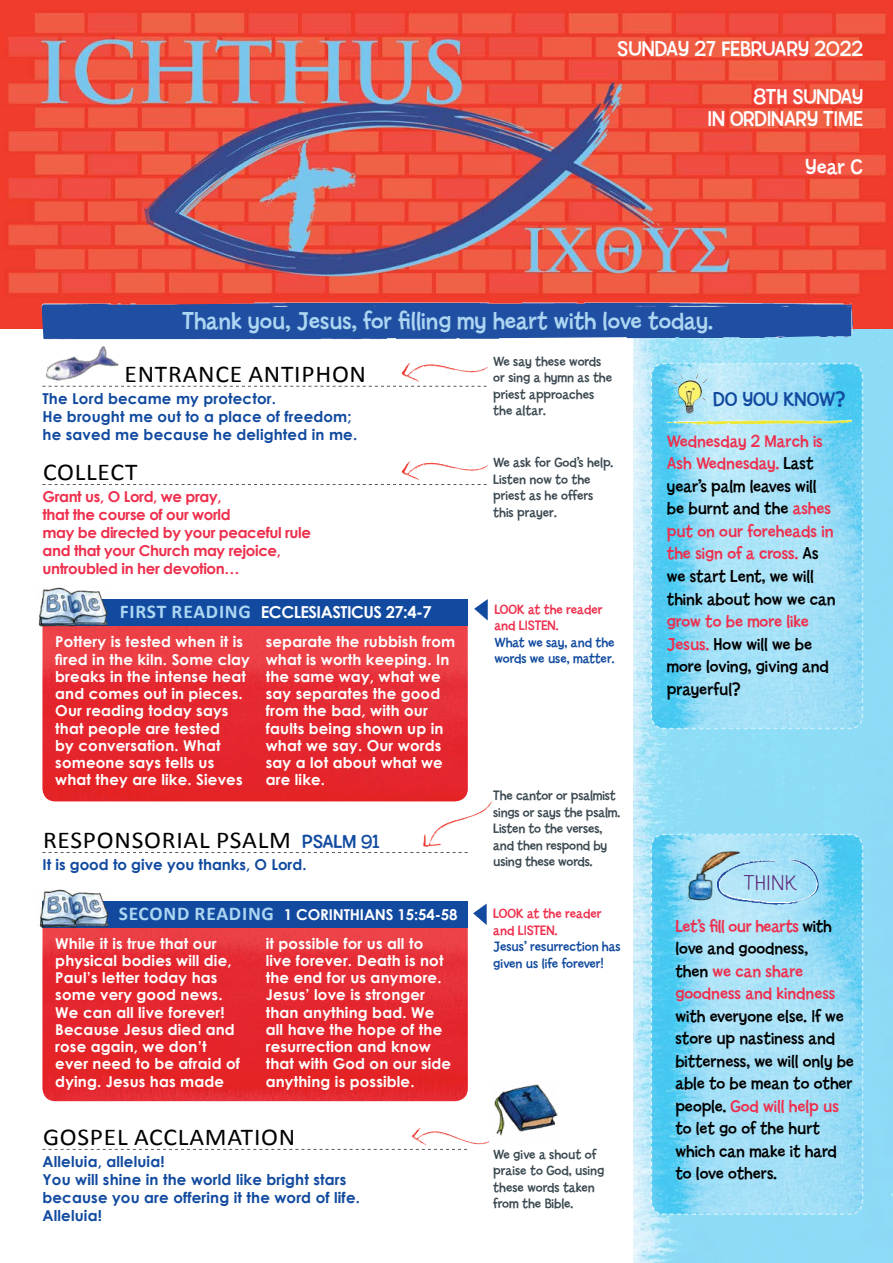
<style>
.page{position:relative;width:893px;height:1263px;background:#fff}
.page>*{position:absolute;margin:0;border:0;box-sizing:border-box;transform-origin:0 0}
.t1{font:25.5px "Billy Std";color:#acd6f2}
.t2{font:24.15px "Calibri";letter-spacing:.03em;color:#000;scale:1.05 1}
.t3{font:22.5px/48px "Billy Std";letter-spacing:-.01em;color:#fff;text-align:right}
.t4{font:300 22.5px "Billy Std";letter-spacing:.03em;color:#5d2f7e;scale:1.06 1}
.t5{font:21px "Billy Std";color:#114a9f}
.t6{font:18px/22.5px "Billy Std";color:#000}
.t7{font:18px/22.5px "Billy Std";color:#ee2f4d}
.t8{font:700 16.5px "Century Gothic";letter-spacing:-.03em;color:#fff}
.t9{font:700 15px/17.2px "Century Gothic";letter-spacing:.01em;color:#fff}
.t10{font:700 15px/18px "Century Gothic";letter-spacing:.01em;color:#114a9f}
.t11{font:700 15px/18px "Century Gothic";letter-spacing:-.025em;color:#ee2f4d}
.t12{font:14.25px/16.5px "Billy Std";color:#3b4951}
.t13{font:14.25px/16.5px "Billy Std";color:#114a9f}
.t14{font:14.25px/16.5px "Billy Std";color:#ee2f4d}
.s1{color:#ee2f4d}
.s2{font-family:"Calibri";font-size:19.5px;color:#acd6f2}
.s3{font-family:"Billy Std";font-size:19.95px;color:#114a9f}
.s4{color:#000}
</style>
<div class="page">
<svg style="left:43px;top:912px;width:425px;height:189px;background:#e42a31"></svg>
<div style="left:43px;top:610px;width:425px;height:191px;background:linear-gradient(to bottom,#ec424a,#e21c23);border-radius:13px"></div>
<img style="left:634px;top:328px;width:259px;height:935px">
<img style="left:0;top:0;width:893px;height:328px">
<svg style="left:43px;top:1149px;width:424px;height:1px"></svg>
<svg style="left:43px;top:386px;width:444px;height:1px"></svg>
<svg style="left:43px;top:484px;width:444px;height:1px"></svg>
<img style="left:45px;top:339px;width:76px;height:48px">
<svg style="left:43px;top:852px;width:425px;height:1px"></svg>
<div style="left:43px;top:901px;width:425px;height:26px;background:#114a9f"></div>
<img style="left:39px;top:889px;width:73px;height:43px">
<svg style="left:650px;top:362px;width:214px;height:368px;background:#94dcf6"></svg>
<img style="left:672px;top:374px;width:36px;height:39px">
<img style="left:667px;top:420px;width:185px;height:5px">
<div style="left:43px;top:599px;width:425px;height:26px;background:#114a9f"></div>
<img style="left:38px;top:587px;width:72px;height:43px">
<svg style="left:474px;top:599px;width:14px;height:21px"></svg>
<svg style="left:473px;top:903px;width:14px;height:22px"></svg>
<div style="left:42px;top:303px;width:811px;height:36px;background:#204fa2"></div>
<img style="left:401px;top:363px;width:87px;height:19px">
<img style="left:401px;top:461px;width:87px;height:19px">
<img style="left:423px;top:801px;width:69px;height:46px">
<img style="left:494px;top:1084px;width:63px;height:52px">
<img style="left:411px;top:1128px;width:79px;height:18px">
<svg style="left:650px;top:833px;width:214px;height:383px;background:#90dbf5"></svg>
<img style="left:685px;top:848px;width:59px;height:54px">
<img style="left:710px;top:859px;width:114px;height:46px">
<h3 class="t3" style="left:617px;top:25px;width:247px">SUNDAY 27 FEBRUARY 2022<br>8TH SUNDAY</h3>
<h3 class="t3" style="left:708px;top:96px;width:157px">IN ORDINARY TIME<br>Year C</h3>
<h1 class="t1" style="left:182px;top:307px;width:532px">Thank you, Jesus, for filling my heart with love today.</h1>
<p class="t12" style="left:493px;top:353px;width:120px">We say these words or sing a hymn as the priest approaches the altar.</p>
<h2 class="t2" style="left:125px;top:358px;width:232px">ENTRANCE ANTIPHON</h2>
<p class="t10" style="left:43px;top:389px;width:316px">The Lord became my protector.<br>He brought me out to a place of freedom; he saved me because he delighted in me.</p>
<h2 class="t2" style="left:43px;top:457px;width:91px">COLLECT</h2>
<p class="t11" style="left:43px;top:487px;width:270px">Grant us, O Lord, we pray,<br>that the course of our world<br>may be directed by your peaceful rule and that your Church may rejoice, untroubled in her devotion…</p>
<h3 class="t5" style="left:713px;top:388px;width:134px">DO YOU KNOW?</h3>
<p class="t6" style="left:667px;top:430px;width:170px"><span class="s1">Wednesday 2 March is<br>Ash Wednesday.</span> Last year’s palm leaves will be burnt and the <span class="s1">ashes put on our foreheads in the sign of a cross.</span> As we start Lent, we will think about how we can</p>
<p class="t6" style="left:667px;top:610px;width:164px"><span class="s1">grow to be more like<br>Jesus.</span> How will we be more loving, giving and prayerful?</p>
<p class="t12" style="left:493px;top:455px;width:121px">We ask for God’s help.<br>Listen now to the priest as he offers this prayer.</p>
<p class="t14" style="left:494px;top:601px;width:110px">LOOK at the reader and LISTEN.</p>
<p class="t13" style="left:494px;top:634px;width:122px">What we say, and the words we use, matter.</p>
<p class="t8" style="left:120px;top:602px;width:314px"><span class="s2">FIRST READING</span> ECCLESIASTICUS 27:4-7</p>
<p class="t9" style="left:55px;top:633px;width:196px">Pottery is tested when it is fired in the kiln. Some clay breaks in the intense heat and comes out in pieces.<br>Our reading today says that people are tested<br>by conversation. What someone says tells us what they are like. Sieves</p>
<p class="t9" style="left:266px;top:633px;width:191px">separate the rubbish from what is worth keeping. In the same way, what we say separates the good from the bad, with our faults being shown up in what we say. Our words say a lot about what we are like.</p>
<h2 class="t2" style="left:43px;top:824px;width:322px">RESPONSORIAL PSALM <span class="s3">PSALM 91</span></h2>
<p class="t10" style="left:43px;top:855px;width:265px">It is good to give you thanks, O Lord.</p>
<p class="t9" style="left:55px;top:900px;width:404px;line-height:28.2px;text-indent:63px"><span class="s2">SECOND READING</span> 1 CORINTHIANS 15:54-58<br>While it is true that our</p>
<p class="t9" style="left:55px;top:951px;width:186px">physical bodies will die,<br>Paul’s letter today has some very good news.<br>We can all live forever!<br>Because Jesus died and rose again, we don’t ever need to be afraid of dying. Jesus has made</p>
<p class="t9" style="left:266px;top:934px;width:187px">it possible for us all to live forever. Death is not the end for us anymore.<br>Jesus’ love is stronger than anything bad. We all have the hope of the resurrection and know that with God on our side anything is possible.</p>
<h2 class="t2" style="left:43px;top:1121px;width:242px">GOSPEL ACCLAMATION</h2>
<p class="t10" style="left:43px;top:1152px;width:319px">Alleluia, alleluia!<br>You will shine in the world like bright stars because you are offering it the word of life.<br>Alleluia!</p>
<p class="t12" style="left:493px;top:788px;width:128px">The cantor or psalmist sings or says the psalm.<br>Listen to the verses, and then respond by using these words.</p>
<p class="t14" style="left:493px;top:906px;width:110px">LOOK at the reader and LISTEN.</p>
<p class="t13" style="left:493px;top:939px;width:129px">Jesus’ resurrection has given us life forever!</p>
<p class="t12" style="left:493px;top:1146px;width:112px">We give a shout of praise to God, using these words taken from the Bible.</p>
<h3 class="t4" style="left:744px;top:870px;width:51px">THINK</h3>
<p class="t7" style="left:675px;top:915px;width:162px">Let’s fill our hearts <span class="s4">with love and goodness, then</span> we can share goodness and kindness</p>
<p class="t6" style="left:675px;top:1005px;width:180px">with everyone else. If we store up nastiness and bitterness, we will only be able to be mean to other people. <span class="s1">God will help us </span>to let go of the hurt which can make it hard to love others.</p>
</div>
